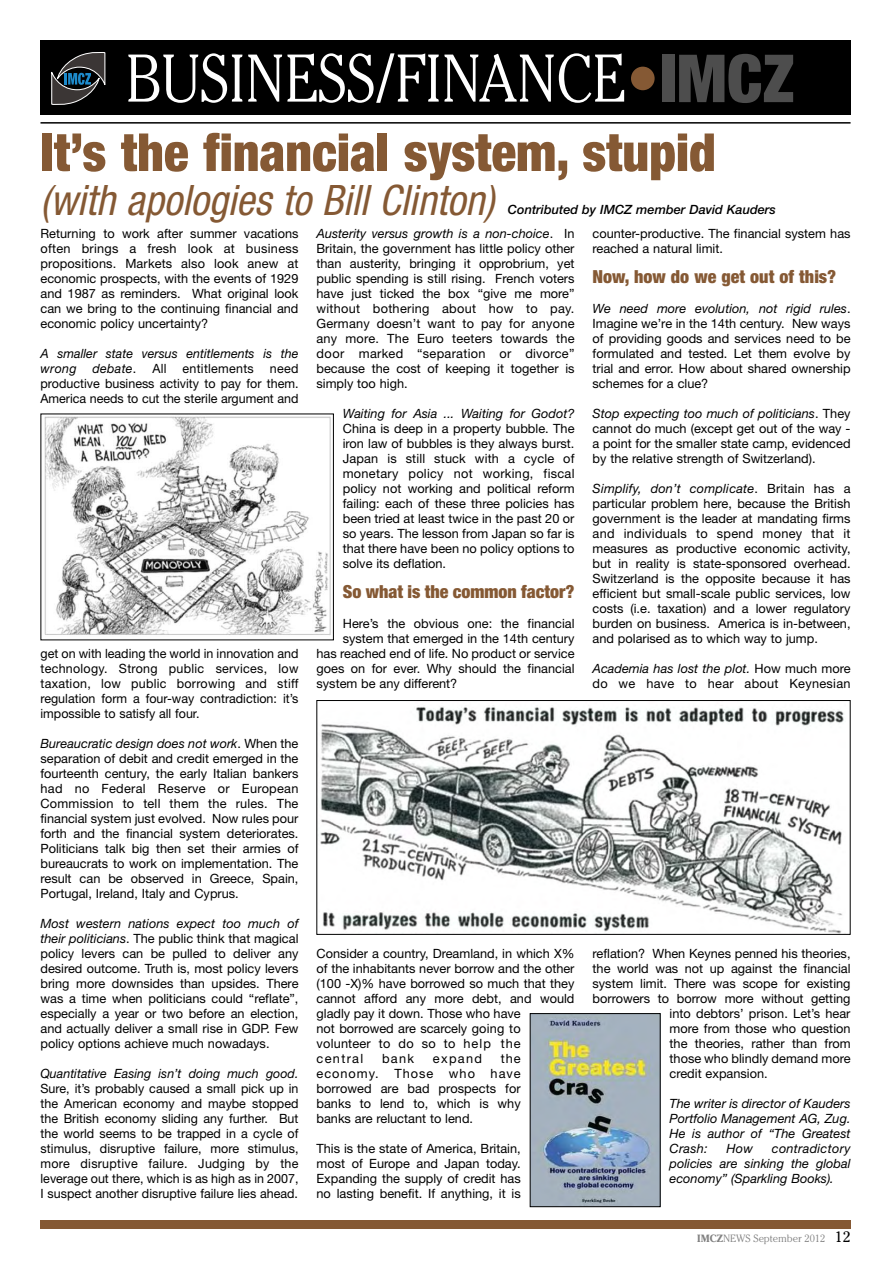
<style>
.page{position:relative;width:893px;height:1263px;background:#fff}
.page>*{position:absolute;margin:0;border:0;box-sizing:border-box;transform-origin:0 0}
.t1{font:300 66.9px "Cheltenham";color:#fff;scale:.87 1}
.t2{font:900 condensed 52.5px "Helvetica Neue";color:#855934}
.t3{font:italic condensed 42px "Helvetica Neue";color:#855934}
.t4{font:900 condensed 18px "Helvetica Neue";color:#855934}
.t5{font:12.75px/15px "Helvetica Neue";color:#000;text-align:justify}
.t6{font:italic 12.75px/15px "Helvetica Neue";color:#000;text-align:justify}
.t7{font:12.75px/15px "Helvetica Neue";letter-spacing:.02em;color:#000}
.t8{font:italic 500 12.75px "Helvetica Neue";color:#000}
.t9{font:300 10.5px "Cheltenham";color:#808080}
.s1{font-family:"Helvetica Neue";font-weight:900;font-stretch:condensed;font-size:66.3px;color:#855934}
.s2{font-family:"Helvetica Neue";font-weight:900;font-stretch:condensed;font-size:66.3px;color:#4d4d4d}
.s3{font-style:normal}
.s4{font-style:italic}
.s5{font-weight:700}
.s6{font-weight:400;font-size:15px;color:#000}
</style>
<div class="page">
<div style="left:40px;top:41px;width:810px;height:74px;background:#000"></div>
<svg style="left:51px;top:52px;width:54px;height:53px"></svg>
<hr style="left:40px;top:122px;width:810px;height:2px;background:#000">
<div style="left:40px;top:1220px;width:810px;height:9px;background:#855934"></div>
<img style="left:44px;top:416px;width:287px;height:219px">
<img style="left:320px;top:707px;width:524px;height:226px">
<div style="left:316px;top:700px;width:534px;height:235px;border:1px solid #000"></div>
<img style="left:532px;top:1015px;width:127px;height:190px">
<div style="left:530px;top:1013px;width:131px;height:194px;border:1px solid #000"></div>
<h1 class="t1" style="left:126px;top:52px;width:770px">BUSINESS/FINANCE<span class="s1">•</span><span class="s2">IMCZ</span></h1>
<h2 class="t2" style="left:41px;top:133px;width:677px">It’s the financial system, stupid</h2>
<h3 class="t3" style="left:41px;top:184px;width:455px">(with apologies to Bill Clinton)</h3>
<p class="t8" style="left:508px;top:205px;width:270px">Contributed by IMCZ member David Kauders</p>
<p class="t5" style="left:40px;top:228px;width:259px">Returning to work after summer vacations often brings a fresh look at business propositions. Markets also look anew at economic prospects, with the events of 1929 and 1987 as reminders. What original look can we bring to the continuing financial and economic policy uncertainty?</p>
<p class="t6" style="left:41px;top:348px;width:259px">A smaller state versus entitlements is the wrong</p>
<p class="t5" style="left:41px;top:363px;width:259px;text-indent:229px">need productive business activity to pay for them.<br>America needs to cut the sterile argument and</p>
<p class="t6" style="left:93px;top:363px;width:45px">debate<span class="s3">.</span></p>
<p class="t5" style="left:152px;top:363px;width:16px">All</p>
<p class="t7" style="left:183px;top:363px;width:73px">entitlements</p>
<p class="t5" style="left:41px;top:648px;width:259px">get on with leading the world in innovation and technology. Strong public services, low taxation, low public borrowing and stiff regulation form a four-way contradiction: it’s impossible to satisfy all four.</p>
<p class="t5" style="left:40px;top:738px;width:259px"><span class="s4">Bureaucratic design does not work</span>. When the separation of debit and credit emerged in the fourteenth century, the early Italian bankers had no Federal Reserve or European Commission to tell them the rules. The financial system just evolved. Now rules pour forth and the financial system deteriorates.<br>Politicians talk big then set their armies of bureaucrats to work on implementation. The result can be observed in Greece, Spain, Portugal, Ireland, Italy and Cyprus.</p>
<p class="t5" style="left:41px;top:918px;width:259px"><span class="s4">Most western nations expect too much of their politicians</span>. The public think that magical policy levers can be pulled to deliver any desired outcome. Truth is, most policy levers bring more downsides than upsides. There was a time when politicians could “reflate”, especially a year or two before an election, and actually deliver a small rise in GDP. Few policy options achieve much nowadays.</p>
<p class="t6" style="left:41px;top:1068px;width:259px">Quantitative Easing isn’t doing much good.</p>
<p class="t5" style="left:41px;top:1083px;width:259px">Sure, it’s probably caused a small pick up in the American economy and maybe stopped the British economy sliding any further. But the world seems to be trapped in a cycle of stimulus, disruptive failure, more stimulus, more disruptive failure. Judging by the leverage out there, which is as high as in 2007, I suspect another disruptive failure lies ahead.</p>
<p class="t5" style="left:317px;top:228px;width:259px"><span class="s4">Austerity versus growth is a non-choice</span>. In Britain, the government has little policy other than austerity, bringing it opprobrium, yet public spending is still rising. French voters have just ticked the box “give me more” without bothering about how to pay.<br>Germany doesn’t want to pay for anyone any more. The Euro teeters towards the door marked “separation or divorce” because the cost of keeping it together is simply too high.</p>
<p class="t6" style="left:343px;top:408px;width:233px">Waiting for Asia ... Waiting for Godot?</p>
<p class="t5" style="left:343px;top:423px;width:233px">China is deep in a property bubble. The iron law of bubbles is they always burst.<br>Japan is still stuck with a cycle of monetary policy not working, fiscal policy not working and political reform failing: each of these three policies has been tried at least twice in the past 20 or so years. The lesson from Japan so far is that there have been no policy options to solve its deflation.</p>
<h3 class="t4" style="left:343px;top:585px;width:233px">So what is the common factor?</h3>
<p class="t5" style="left:343px;top:618px;width:233px">Here’s the obvious one: the financial</p>
<p class="t5" style="left:343px;top:633px;width:233px">system that emerged in the 14th century</p>
<p class="t5" style="left:317px;top:648px;width:259px">has reached end of life. No product or service</p>
<p class="t5" style="left:317px;top:663px;width:259px">goes on for ever. Why should the financial</p>
<p class="t5" style="left:317px;top:678px;width:142px">system be any different?</p>
<p class="t5" style="left:317px;top:948px;width:259px;text-align:left">Consider a country, Dreamland, in which X% of the inhabitants never borrow and the other (100 -X)% have borrowed so much that they cannot afford any more debt, and would gladly pay it down. Those who have<br>not borrowed are scarcely going to volunteer to do so to help the<br>central</p>
<p class="t5" style="left:317px;top:1053px;width:206px;text-indent:184px">the economy. Those who have borrowed are bad prospects for banks to lend to, which is why banks are reluctant to lend.</p>
<p class="t5" style="left:317px;top:1143px;width:206px">This is the state of America, Britain, most of Europe and Japan today.<br>Expanding the supply of credit has no lasting benefit. If anything, it is</p>
<p class="t5" style="left:382px;top:1053px;width:34px">bank</p>
<p class="t5" style="left:433px;top:1053px;width:51px">expand</p>
<p class="t5" style="left:593px;top:228px;width:259px">counter-productive. The financial system has reached a natural limit.</p>
<h3 class="t4" style="left:593px;top:270px;width:245px">Now, how do we get out of this?</h3>
<p class="t5" style="left:593px;top:303px;width:259px"><span class="s4">We need more evolution, not rigid rules</span>.<br>Imagine we’re in the 14th century. New ways of providing goods and services need to be formulated and tested. Let them evolve by trial and error. How about shared ownership schemes for a clue?</p>
<p class="t5" style="left:593px;top:408px;width:259px"><span class="s4">Stop expecting too much of politicians</span>. They cannot do much (except get out of the way - a point for the smaller state camp, evidenced by the relative strength of Switzerland).</p>
<p class="t5" style="left:593px;top:483px;width:259px"><span class="s4">Simplify, don’t complicate</span>. Britain has a particular problem here, because the British government is the leader at mandating firms and individuals to spend money that it measures as productive economic activity, but in reality is state-sponsored overhead.<br>Switzerland is the opposite because it has efficient but small-scale public services, low costs (i.e. taxation) and a lower regulatory burden on business. America is in-between, and polarised as to which way to jump.</p>
<p class="t7" style="left:593px;top:663px;width:259px"><span class="s4">Academia has lost the plot.</span> How much more do we have to hear about Keynesian</p>
<p class="t5" style="left:593px;top:948px;width:259px">reflation? When Keynes penned his theories,</p>
<p class="t5" style="left:593px;top:963px;width:259px">the world was not up against the financial</p>
<p class="t5" style="left:593px;top:978px;width:259px">system limit. There was scope for existing</p>
<p class="t5" style="left:593px;top:993px;width:259px">borrowers to borrow more without getting</p>
<p class="t5" style="left:670px;top:1008px;width:182px">into debtors’ prison. Let’s hear</p>
<p class="t5" style="left:670px;top:1023px;width:182px">more from those who question</p>
<p class="t5" style="left:670px;top:1038px;width:182px">the theories, rather than from</p>
<p class="t5" style="left:670px;top:1053px;width:182px">those who blindly demand more</p>
<p class="t5" style="left:670px;top:1068px;width:100px">credit expansion.</p>
<p class="t6" style="left:670px;top:1098px;width:182px">The writer is director of Kauders Portfolio Management AG, Zug.<br>He is author of “The Greatest Crash:</p>
<p class="t6" style="left:670px;top:1143px;width:182px;text-indent:102px">contradictory policies are sinking the global economy” (Sparkling Books).</p>
<p class="t6" style="left:726px;top:1143px;width:28px">How</p>
<p class="t9" style="left:697px;top:1234px;width:155px"><span class="s5">IMCZ</span>NEWS September 2012 <span class="s6">12</span></p>
</div>
